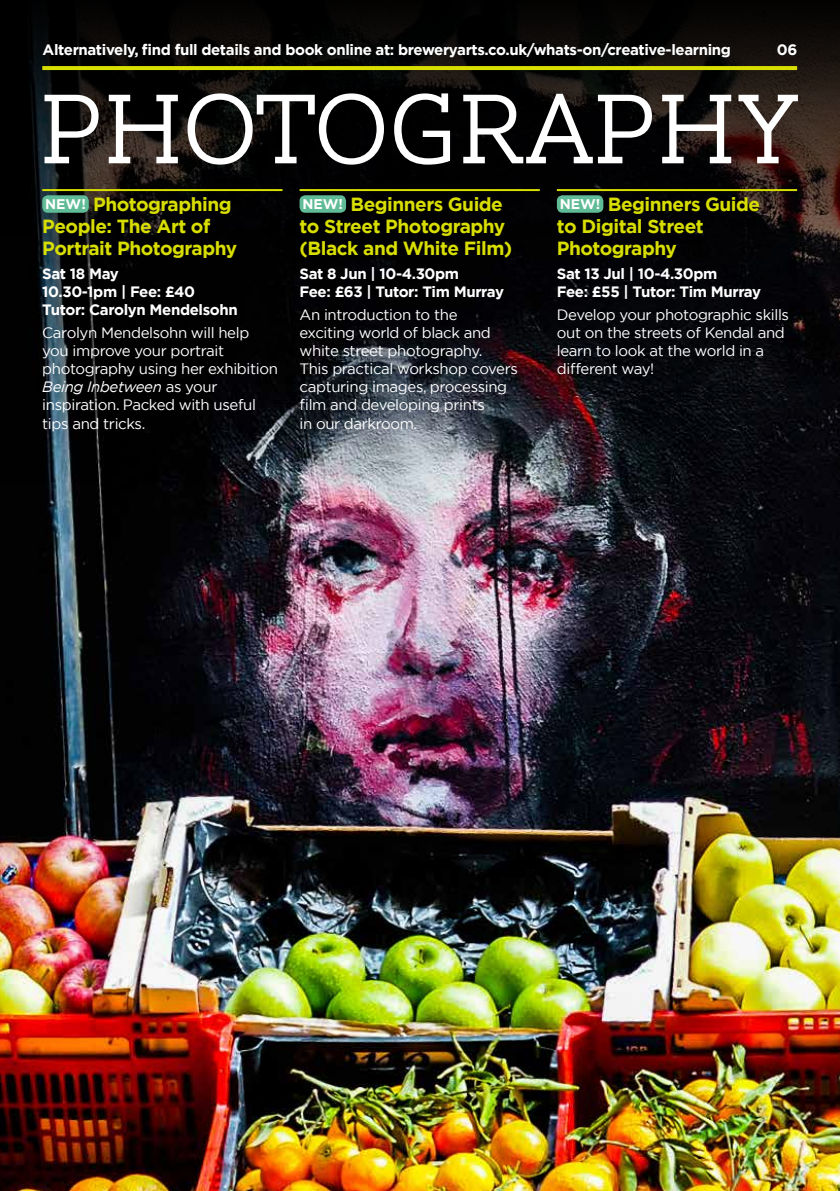
<style>
.page{position:relative;width:840px;height:1191px;background:#fff}
.page>*{position:absolute;margin:0;border:0;box-sizing:border-box;transform-origin:0 0}
.t1{font:300 101.6px "AW Conqueror Slab";letter-spacing:-.01em;color:#fff}
.t2{font:700 19px/22px "Gotham";letter-spacing:-.025em;color:#d8de00}
.t3{font:15px/18px "Gotham";letter-spacing:-.025em;color:#fff}
.t4{font:700 15px/18px "Gotham";letter-spacing:-.025em;color:#fff}
.s1{font-size:14px;color:#fff}
.s2{font-style:italic}
</style>
<div class="page">
<img style="left:0;top:484px;width:839px;height:707px">
<svg style="left:0;top:0;width:839px;height:484px;background:#100f11"></svg>
<hr style="left:42px;top:66px;width:754px;height:4px;background:#d8de00">
<hr style="left:42px;top:189px;width:240px;height:2px;background:#d8de00">
<div style="left:42px;top:195px;width:47px;height:18px;background:#60bc97;border-radius:6px"></div>
<hr style="left:299px;top:189px;width:240px;height:2px;background:#d8de00">
<div style="left:299px;top:195px;width:47px;height:18px;background:#60bc97;border-radius:6px"></div>
<hr style="left:556px;top:189px;width:240px;height:2px;background:#d8de00">
<div style="left:556px;top:195px;width:47px;height:18px;background:#60bc97;border-radius:6px"></div>
<p class="t4" style="left:43px;top:40px;width:689px">Alternatively, find full details and book online at: breweryarts.co.uk/whats-on/creative-learning</p>
<p class="t4" style="left:776px;top:40px;width:22px">06</p>
<h1 class="t1" style="left:39px;top:76px;width:762px">PHOTOGRApHY</h1>
<p class="t2" style="left:42px;top:193px;width:196px"><span class="s1">NEW!</span> Photographing<br>People: The Art of<br>Portrait Photography</p>
<p class="t4" style="left:42px;top:264px;width:197px">Sat 18 May<br>10.30-1pm | Fee: £40<br>Tutor: Carolyn Mendelsohn</p>
<p class="t3" style="left:42px;top:324px;width:237px">Carolyn Mendelsohn will help you improve your portrait photography using her exhibition<br><span class="s2">Being Inbetween</span> as your inspiration. Packed with useful tips and tricks.</p>
<p class="t2" style="left:299px;top:193px;width:214px"><span class="s1">NEW!</span> Beginners Guide to Street Photography (Black and White Film)</p>
<p class="t4" style="left:299px;top:264px;width:206px">Sat 8 Jun | 10-4.30pm<br>Fee: £63 | Tutor: Tim Murray</p>
<p class="t3" style="left:299px;top:306px;width:220px">An introduction to the<br>exciting world of black and white street photography.<br>This practical workshop covers capturing images, processing film and developing prints<br>in our darkroom.</p>
<p class="t2" style="left:556px;top:193px;width:205px"><span class="s1">NEW!</span> Beginners Guide to Digital Street<br>Photography</p>
<p class="t4" style="left:556px;top:264px;width:206px">Sat 13 Jul | 10-4.30pm<br>Fee: £55 | Tutor: Tim Murray</p>
<p class="t3" style="left:556px;top:306px;width:233px">Develop your photographic skills out on the streets of Kendal and learn to look at the world in a different way!</p>
</div>
